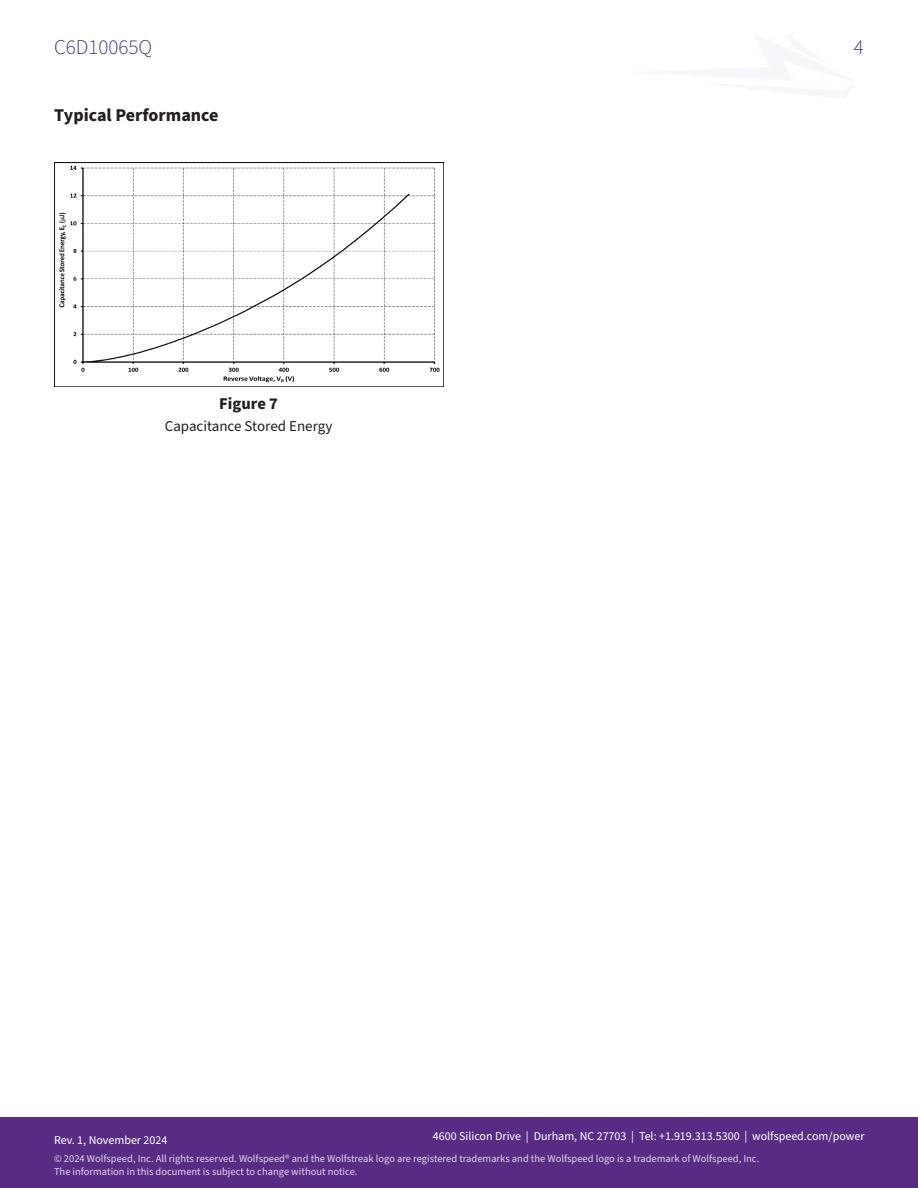
<style>
.page{position:relative;width:918px;height:1188px;background:#fff}
.page>*{position:absolute;margin:0;border:0;box-sizing:border-box;transform-origin:0 0}
.t1{font:300 21px "Source Sans Pro";color:#412a88}
.Section{font:700 18px "Source Sans Pro";color:#231f20}
.Section-2{font:700 16.5px "Source Sans Pro";color:#231f20}
.t2{font:15px "Source Sans Pro";color:#231f20}
.t3{font:12px "Source Sans Pro";color:#fff}
.t4{font:10.5px/12.6px "Source Sans Pro";color:#fff}
</style>
<div class="page">
<div style="left:0;top:1118px;width:918px;height:70px;background:#582c84"></div>
<img style="left:54px;top:162px;width:389px;height:224px">
<h1 class="t1" style="left:54px;top:33px;width:100px">C6D10065Q</h1>
<h1 class="t1" style="left:854px;top:33px;width:12px">4</h1>
<p class="Section" style="left:54px;top:103px;width:166px">Typical Performance</p>
<p class="Section-2" style="left:219px;top:392px;width:60px">Figure 7</p>
<p class="t2" style="left:165px;top:416px;width:169px">Capacitance Stored Energy</p>
<p class="t3" style="left:433px;top:1128px;width:433px">4600 Silicon Drive | Durham, NC 27703 | Tel: +1.919.313.5300 | wolfspeed.com/power</p>
<p class="t3" style="left:54px;top:1132px;width:115px">Rev. 1, November 2024</p>
<p class="t4" style="left:54px;top:1153px;width:707px">© 2024 Wolfspeed, Inc. All rights reserved. Wolfspeed® and the Wolfstreak logo are registered trademarks and the Wolfspeed logo is a trademark of Wolfspeed, Inc.<br>The information in this document is subject to change without notice.</p>
</div>
